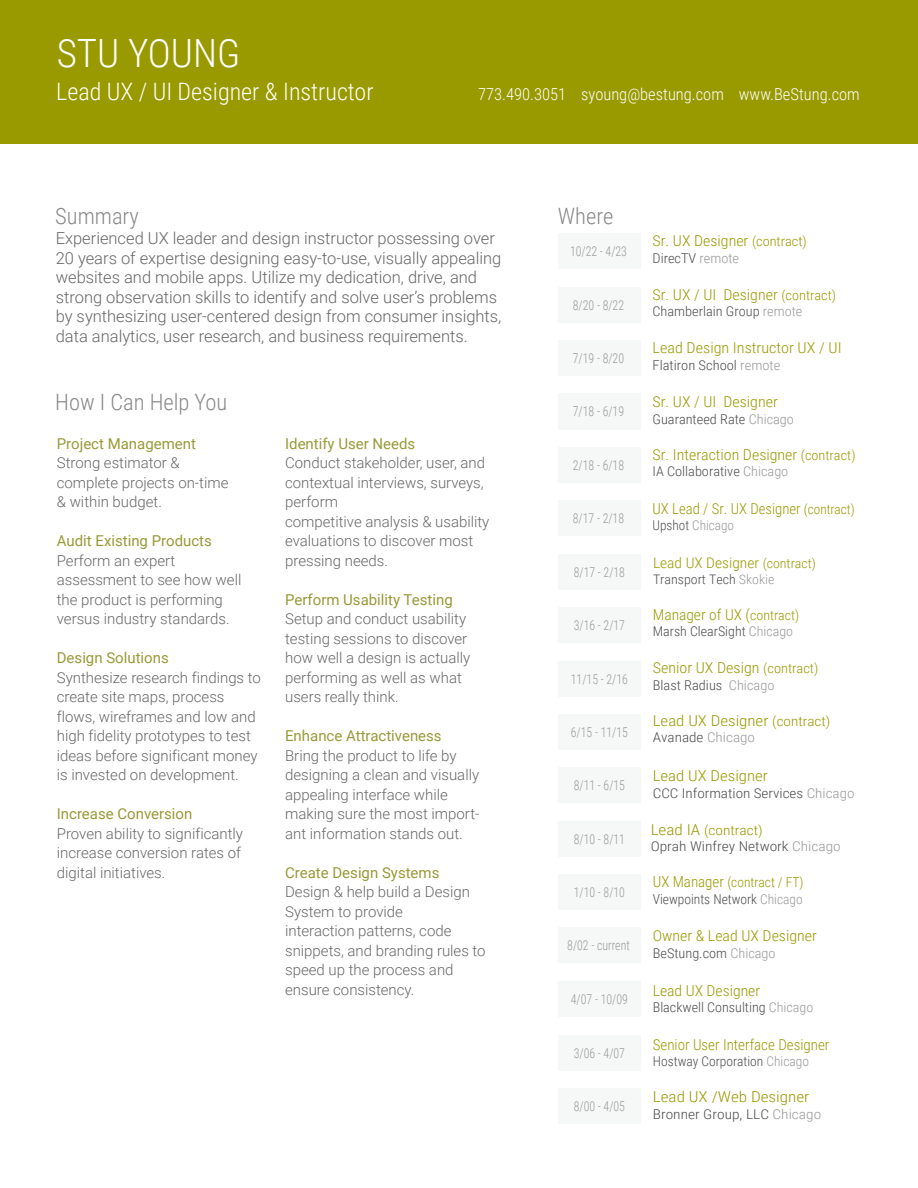
<style>
.page{position:relative;width:918px;height:1188px;background:#fff}
.page>*{position:absolute;margin:0;border:0;box-sizing:border-box;transform-origin:0 0}
.t1{font:300 39px "Roboto Condensed";color:#fff}
.t2{font:300 24px "Roboto Condensed";color:#fff}
.t3{font:300 22.5px "Roboto Condensed";color:#888}
.t4{font:300 16.5px/19.5px "Roboto";color:#666}
.t5{font:300 16.5px "Roboto Condensed";color:#fff}
.t6{font:300 15px/19.5px "Roboto";color:#676767}
.t7{font:15px "Roboto";color:#989937}
.t8{font:300 15px "Roboto Condensed";color:#990;scale:1.06 1}
.t9{font:300 15px "Roboto Condensed";color:#990}
.t10{font:300 15px "Roboto Condensed";color:#990;scale:1.08 1}
.t11{font:300 15px "Roboto Condensed";color:#990;scale:1.07 1}
.t12{font:300 15px "Roboto Condensed";color:#990;scale:1.13 1}
.t13{font:300 15px "Roboto Condensed";color:#990;scale:1.14 1}
.t14{font:300 15px "Roboto Condensed";color:#990;scale:1.05 1}
.t15{font:300 15px "Roboto Condensed";color:#990;scale:1.12 1}
.t16{font:300 14.55px "Roboto Condensed";color:#990;scale:1.06 1}
.t17{font:300 13.65px/16.4px "Roboto Condensed";color:#4d4d4f}
.t18{font:300 13.5px "Roboto Condensed";color:#999;scale:.88 1}
.t19{font:300 13.5px "Roboto Condensed";color:#4d4d4f;scale:1.06 1}
.t20{font:300 13.5px/16.2px "Roboto Condensed";color:#4d4d4f;scale:1.14 1}
.t21{font:300 13.5px "Roboto Condensed";color:#4d4d4f}
.t22{font:300 13.5px "Roboto Condensed";color:#4d4d4f;scale:1.12 1}
.t23{font:300 13.5px "Roboto Condensed";color:#4d4d4f;scale:1.05 1}
.t24{font:300 13.5px "Roboto Condensed";color:#4d4d4f;scale:1.08 1}
.t25{font:300 13.5px "Roboto Condensed";color:#4d4d4f;scale:1.07 1}
.t26{font:300 13.5px "Roboto Condensed";color:#4d4d4f;scale:1.13 1}
.t27{font:300 13.5px "Roboto Condensed";color:#999}
.t28{font:300 13.2px "Roboto Condensed";color:#4d4d4f;scale:1.06 1}
.s1{font-size:13.5px}
.s2{color:#999}
.s3{color:#4d4d4f}
.s4{font-size:13.2px}
.s5{font-size:15px;color:#990}
.s6{color:#990}
.s7{font-size:15.15px;color:#990}
</style>
<div class="page">
<div style="left:0;top:0;width:918px;height:144px;background:#990"></div>
<div style="left:559px;top:287px;width:82px;height:36px;background:#f6f7f7"></div>
<div style="left:559px;top:233px;width:82px;height:36px;background:#f6f7f7"></div>
<div style="left:559px;top:927px;width:82px;height:36px;background:#f6f7f7"></div>
<div style="left:559px;top:340px;width:82px;height:36px;background:#f6f7f7"></div>
<div style="left:559px;top:393px;width:82px;height:36px;background:#f6f7f7"></div>
<div style="left:559px;top:447px;width:82px;height:36px;background:#f6f7f7"></div>
<div style="left:559px;top:500px;width:82px;height:36px;background:#f6f7f7"></div>
<div style="left:559px;top:554px;width:82px;height:36px;background:#f6f7f7"></div>
<div style="left:559px;top:607px;width:82px;height:36px;background:#f6f7f7"></div>
<div style="left:559px;top:661px;width:82px;height:36px;background:#f6f7f7"></div>
<div style="left:559px;top:714px;width:82px;height:36px;background:#f6f7f7"></div>
<div style="left:559px;top:767px;width:82px;height:36px;background:#f6f7f7"></div>
<div style="left:559px;top:821px;width:82px;height:36px;background:#f6f7f7"></div>
<div style="left:559px;top:874px;width:82px;height:36px;background:#f6f7f7"></div>
<div style="left:559px;top:981px;width:82px;height:36px;background:#f6f7f7"></div>
<div style="left:559px;top:1035px;width:82px;height:36px;background:#f6f7f7"></div>
<div style="left:559px;top:1088px;width:82px;height:36px;background:#f6f7f7"></div>
<h1 class="t1" style="left:57px;top:25px;width:185px">STU YOUNG</h1>
<h2 class="t2" style="left:56px;top:75px;width:319px">Lead UX / UI Designer &amp; Instructor</h2>
<p class="t5" style="left:478px;top:82px;width:383px">773.490.3051 syoung@bestung.com www.BeStung.com</p>
<h3 class="t3" style="left:55px;top:200px;width:85px">Summary</h3>
<p class="t4" style="left:56px;top:228px;width:447px">Experienced UX leader and design instructor possessing over 20 years of expertise designing easy-to-use, visually appealing websites and mobile apps. Utilize my dedication, drive, and strong observation skills to identify and solve user’s problems by synthesizing user-centered design from consumer insights, data analytics, user research, and business requirements.</p>
<h3 class="t3" style="left:55px;top:386px;width:174px">How I Can Help You</h3>
<p class="t7" style="left:57px;top:433px;width:141px">Project Management</p>
<p class="t6" style="left:57px;top:453px;width:173px">Strong estimator &amp; complete projects on-time &amp; within budget.</p>
<p class="t7" style="left:57px;top:530px;width:157px">Audit Existing Products</p>
<p class="t6" style="left:57px;top:550px;width:186px">Perform an expert assessment to see how well the product is performing versus industry standards.</p>
<p class="t7" style="left:57px;top:647px;width:113px">Design Solutions</p>
<p class="t6" style="left:57px;top:667px;width:206px">Synthesize research findings to create site maps, process flows, wireframes and low and high fidelity prototypes to test ideas before significant money is invested on development.</p>
<p class="t7" style="left:57px;top:803px;width:137px">Increase Conversion</p>
<p class="t6" style="left:57px;top:823px;width:188px">Proven ability to significantly increase conversion rates of digital initiatives.</p>
<p class="t7" style="left:285px;top:433px;width:132px">Identify User Needs</p>
<p class="t6" style="left:285px;top:453px;width:206px">Conduct stakeholder, user, and contextual interviews, surveys, perform<br>competitive analysis &amp; usability evaluations to discover most pressing needs.</p>
<p class="t7" style="left:285px;top:589px;width:169px">Perform Usability Testing</p>
<p class="t6" style="left:285px;top:609px;width:187px">Setup and conduct usability testing sessions to discover how well a design is actually performing as well as what users really think.</p>
<p class="t7" style="left:285px;top:725px;width:158px">Enhance Attractiveness</p>
<p class="t6" style="left:285px;top:745px;width:196px">Bring the product to life by designing a clean and visually appealing interface while making sure the most import&shy;ant information stands out.</p>
<p class="t7" style="left:285px;top:862px;width:156px">Create Design Systems</p>
<p class="t6" style="left:285px;top:882px;width:202px">Design &amp; help build a Design<br>System to provide<br>interaction patterns, code snippets, and branding rules to speed up the process and ensure consistency.</p>
<h3 class="t3" style="left:558px;top:200px;width:57px">Where</h3>
<p class="t18" style="left:570px;top:242px;width:66px">10/22 - 4/23</p>
<p class="t18" style="left:573px;top:295px;width:60px">8/20 - 8/22</p>
<p class="t18" style="left:573px;top:349px;width:60px">7/19 - 8/20</p>
<p class="t18" style="left:573px;top:402px;width:60px">7/18 - 6/19</p>
<p class="t18" style="left:573px;top:456px;width:60px">2/18 - 6/18</p>
<p class="t18" style="left:573px;top:509px;width:60px">8/17 - 2/18</p>
<p class="t18" style="left:574px;top:562px;width:60px">8/17 - 2/18</p>
<p class="t18" style="left:574px;top:616px;width:60px">3/16 - 2/17</p>
<p class="t18" style="left:571px;top:669px;width:66px">11/15 - 2/16</p>
<p class="t18" style="left:571px;top:723px;width:66px">6/15 - 11/15</p>
<p class="t18" style="left:574px;top:776px;width:60px">8/11 - 6/15</p>
<p class="t18" style="left:574px;top:830px;width:60px">8/10 - 8/11</p>
<p class="t18" style="left:574px;top:883px;width:60px">1/10 - 8/10</p>
<p class="t18" style="left:567px;top:936px;width:73px">8/02 - current</p>
<p class="t18" style="left:571px;top:990px;width:66px">4/07 - 10/09</p>
<p class="t18" style="left:574px;top:1043px;width:60px">3/06 - 4/07</p>
<p class="t18" style="left:574px;top:1097px;width:60px">8/00 - 4/05</p>
<p class="t8" style="left:653px;top:231px;width:147px">Sr. UX Designer <span class="s1">(contract)</span></p>
<p class="t19" style="left:653px;top:248px;width:83px">DirecTV <span class="s2">remote</span></p>
<p class="t8" style="left:653px;top:284px;width:175px">Sr. UX / UI Designer <span class="s1">(contract)</span></p>
<p class="t19" style="left:653px;top:302px;width:143px">Chamberlain Group <span class="s2">remote</span></p>
<p class="t10" style="left:653px;top:338px;width:177px">Lead Design Instructor UX / UI</p>
<p class="t24" style="left:653px;top:355px;width:120px">Flatiron School <span class="s2">remote</span></p>
<p class="t8" style="left:653px;top:392px;width:120px">Sr. UX / UI Designer</p>
<p class="t19" style="left:653px;top:409px;width:135px">Guaranteed Rate <span class="s2">Chicago</span></p>
<p class="t8" style="left:653px;top:444px;width:193px">Sr. Interaction Designer <span class="s1">(contract)</span></p>
<p class="t19" style="left:653px;top:462px;width:130px">IA Collaborative <span class="s2">Chicago</span></p>
<p class="t9" style="left:653px;top:498px;width:204px">UX Lead / Sr. UX Designer <span class="s1">(contract)</span></p>
<p class="t27" style="left:653px;top:516px;width:83px"><span class="s3">Upshot</span> Chicago</p>
<p class="t16" style="left:653px;top:553px;width:155px">Lead UX Designer <span class="s4">(contract)</span></p>
<p class="t28" style="left:653px;top:570px;width:116px">Transport Tech <span class="s2">Skokie</span></p>
<p class="t9" style="left:653px;top:604px;width:148px">Manager of UX (<span class="s1">contract)</span></p>
<p class="t21" style="left:653px;top:622px;width:142px">Marsh ClearSight <span class="s2">Chicago</span></p>
<p class="t11" style="left:653px;top:658px;width:156px">Senior UX Design <span class="s1">(contract)</span></p>
<p class="t25" style="left:653px;top:675px;width:115px">Blast Radius <span class="s2">Chicago</span></p>
<p class="t12" style="left:653px;top:710px;width:159px">Lead UX Designer <span class="s1">(contract)</span></p>
<p class="t26" style="left:653px;top:728px;width:92px">Avanade <span class="s2">Chicago</span></p>
<p class="t15" style="left:653px;top:766px;width:104px">Lead UX Designer</p>
<p class="t22" style="left:653px;top:783px;width:182px">CCC Information Services <span class="s2">Chicago</span></p>
<p class="t20" style="left:651px;top:821px;width:168px"><span class="s5">Lead IA</span> <span class="s6">(contract)<br></span>Oprah Winfrey Network <span class="s2">Chicago</span></p>
<p class="t17" style="left:653px;top:874px;width:152px"><span class="s7">UX Manager</span> <span class="s6">(contract / FT)<br></span>Viewpoints Network <span class="s2">Chicago</span></p>
<p class="t8" style="left:653px;top:926px;width:156px">Owner &amp; Lead UX Designer</p>
<p class="t19" style="left:653px;top:943px;width:117px">BeStung.com <span class="s2">Chicago</span></p>
<p class="t14" style="left:653px;top:980px;width:104px">Lead UX Designer</p>
<p class="t23" style="left:653px;top:998px;width:154px">Blackwell Consulting <span class="s2">Chicago</span></p>
<p class="t9" style="left:653px;top:1034px;width:178px">Senior User Interface Designer</p>
<p class="t21" style="left:653px;top:1052px;width:158px">Hostway Corporation <span class="s2">Chicago</span></p>
<p class="t13" style="left:653px;top:1087px;width:139px">Lead UX /Web Designer</p>
<p class="t20" style="left:653px;top:1105px;width:149px">Bronner Group, LLC <span class="s2">Chicago</span></p>
</div>
